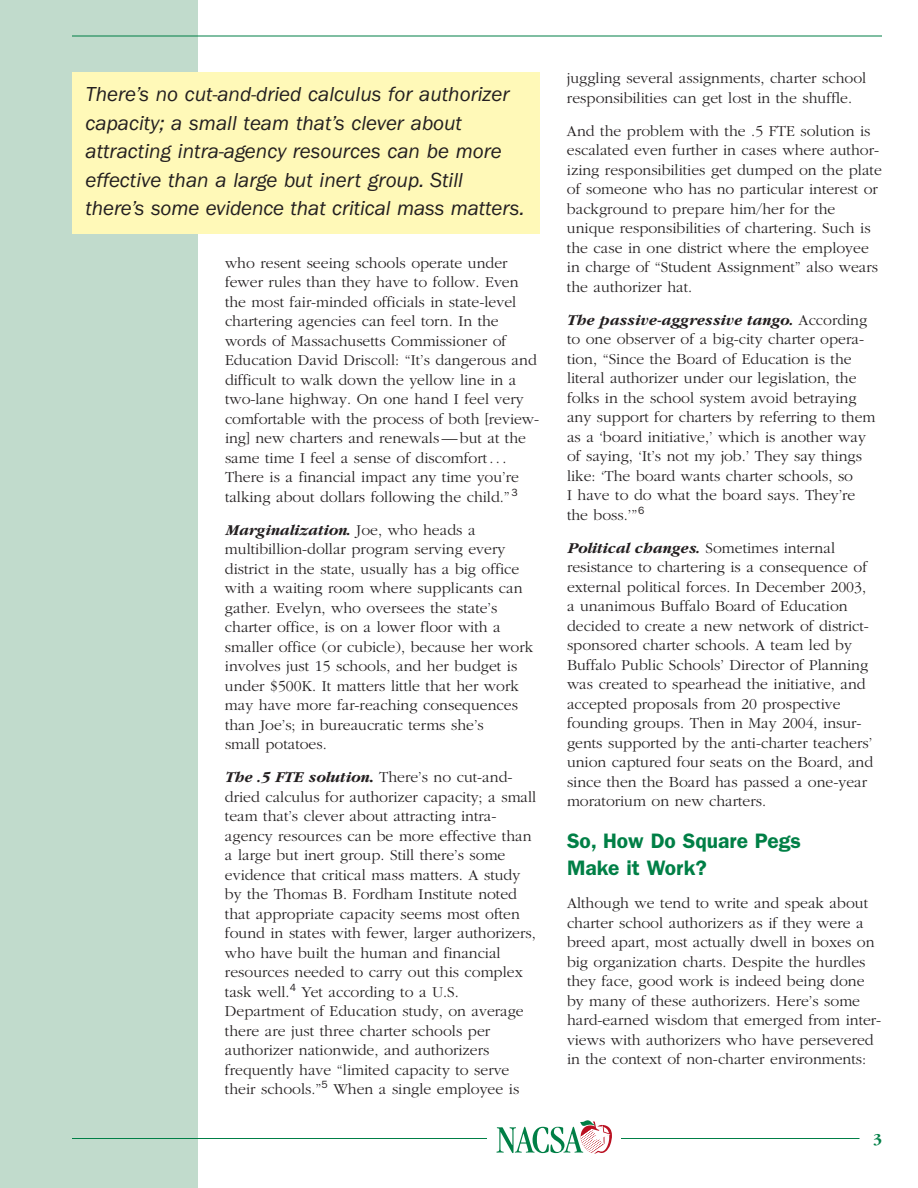
<style>
.page{position:relative;width:918px;height:1188px;background:#fff}
.page>*{position:absolute;margin:0;border:0;box-sizing:border-box;transform-origin:0 0}
.t1{font:italic 21px/28.5px "Franklin Gothic";color:#231f20}
.t2{font:600 21px/27px "Franklin Gothic";color:#007f46}
.t3{font:300 15.75px/19.5px "Garamond";color:#231f20}
.t4{font:700 15.75px "Garamond";color:#007f46}
.s1{font-weight:700;font-style:italic}
.s2{font-weight:700}
</style>
<div class="page">
<div style="left:0;top:0;width:198px;height:1188px;background:#c1dbcc"></div>
<hr style="left:72px;top:36px;width:810px;height:1px;background:#007f46">
<hr style="left:72px;top:1138px;width:788px;height:1px;background:#007f46">
<div style="left:488px;top:1116px;width:133px;height:40px;background:#fff"></div>
<svg style="left:496px;top:1120px;width:116px;height:34px"></svg>
<div style="left:72px;top:72px;width:468px;height:162px;background:#fff9b8"></div>
<p class="t1" style="left:86px;top:82px;width:441px">There’s no cut-and-dried calculus for authorizer capacity; a small team that’s clever about attracting intra-agency resources can be more effective than a large but inert group. Still there’s some evidence that critical mass matters.</p>
<p class="t3" style="left:225px;top:252px;width:316px">who resent seeing schools operate under fewer rules than they have to follow. Even the most fair-minded officials in state-level chartering agencies can feel torn. In the words of Massachusetts Commissioner of Education David Driscoll: “It’s dangerous and difficult to walk down the yellow line in a two-lane highway. On one hand I feel very comfortable with the process of both [review&shy;ing] new charters and renewals—but at the same time I feel a sense of discomfort...<br>There is a financial impact any time you’re talking about dollars following the child.”<sup>3</sup></p>
<p class="t3" style="left:225px;top:519px;width:310px"><span class="s1">Marginalization.</span> Joe, who heads a multibillion-dollar program serving every district in the state, usually has a big office with a waiting room where supplicants can gather. Evelyn, who oversees the state’s charter office, is on a lower floor with a smaller office (or cubicle), because her work involves just 15 schools, and her budget is under $500K. It matters little that her work may have more far-reaching consequences than Joe’s; in bureaucratic terms she’s<br>small potatoes.</p>
<p class="t3" style="left:225px;top:767px;width:313px"><span class="s1">The .5 FTE solution</span><span class="s2">.</span> There’s no cut-and&shy;dried calculus for authorizer capacity; a small team that’s clever about attracting intra&shy;agency resources can be more effective than a large but inert group. Still there’s some evidence that critical mass matters. A study by the Thomas B. Fordham Institute noted that appropriate capacity seems most often found in states with fewer, larger authorizers, who have built the human and financial resources needed to carry out this complex task well.<sup>4</sup> Yet according to a U.S.<br>Department of Education study, on average there are just three charter schools per authorizer nationwide, and authorizers frequently have “limited capacity to serve their schools.”<sup>5</sup> When a single employee is</p>
<p class="t3" style="left:567px;top:68px;width:301px">juggling several assignments, charter school responsibilities can get lost in the shuffle.</p>
<p class="t3" style="left:567px;top:120px;width:316px">And the problem with the .5 FTE solution is escalated even further in cases where author&shy;izing responsibilities get dumped on the plate of someone who has no particular interest or background to prepare him/her for the unique responsibilities of chartering. Such is the case in one district where the employee in charge of “Student Assignment” also wears the authorizer hat.</p>
<p class="t3" style="left:567px;top:309px;width:310px"><span class="s1">The passive-aggressive tango.</span> According to one observer of a big-city charter opera&shy;tion, “Since the Board of Education is the literal authorizer under our legislation, the folks in the school system avoid betraying any support for charters by referring to them as a ‘board initiative,’ which is another way of saying, ‘It’s not my job.’ They say things like: ‘The board wants charter schools, so<br>I have to do what the board says. They’re the boss.’”<sup>6</sup></p>
<p class="t3" style="left:567px;top:537px;width:308px"><span class="s1">Political changes.</span> Sometimes internal resistance to chartering is a consequence of external political forces. In December 2003, a unanimous Buffalo Board of Education decided to create a new network of district&shy;sponsored charter schools. A team led by Buffalo Public Schools’ Director of Planning was created to spearhead the initiative, and accepted proposals from 20 prospective founding groups. Then in May 2004, insur&shy;gents supported by the anti-charter teachers’ union captured four seats on the Board, and since then the Board has passed a one-year moratorium on new charters.</p>
<h1 class="t2" style="left:567px;top:829px;width:236px">So, How Do Square Pegs<br>Make it Work?</h1>
<p class="t3" style="left:567px;top:893px;width:316px">Although we tend to write and speak about charter school authorizers as if they were a breed apart, most actually dwell in boxes on big organization charts. Despite the hurdles they face, good work is indeed being done by many of these authorizers. Here’s some hard-earned wisdom that emerged from inter&shy;views with authorizers who have persevered in the context of non-charter environments:</p>
<p class="t4" style="left:873px;top:1129px;width:10px">3</p>
</div>
